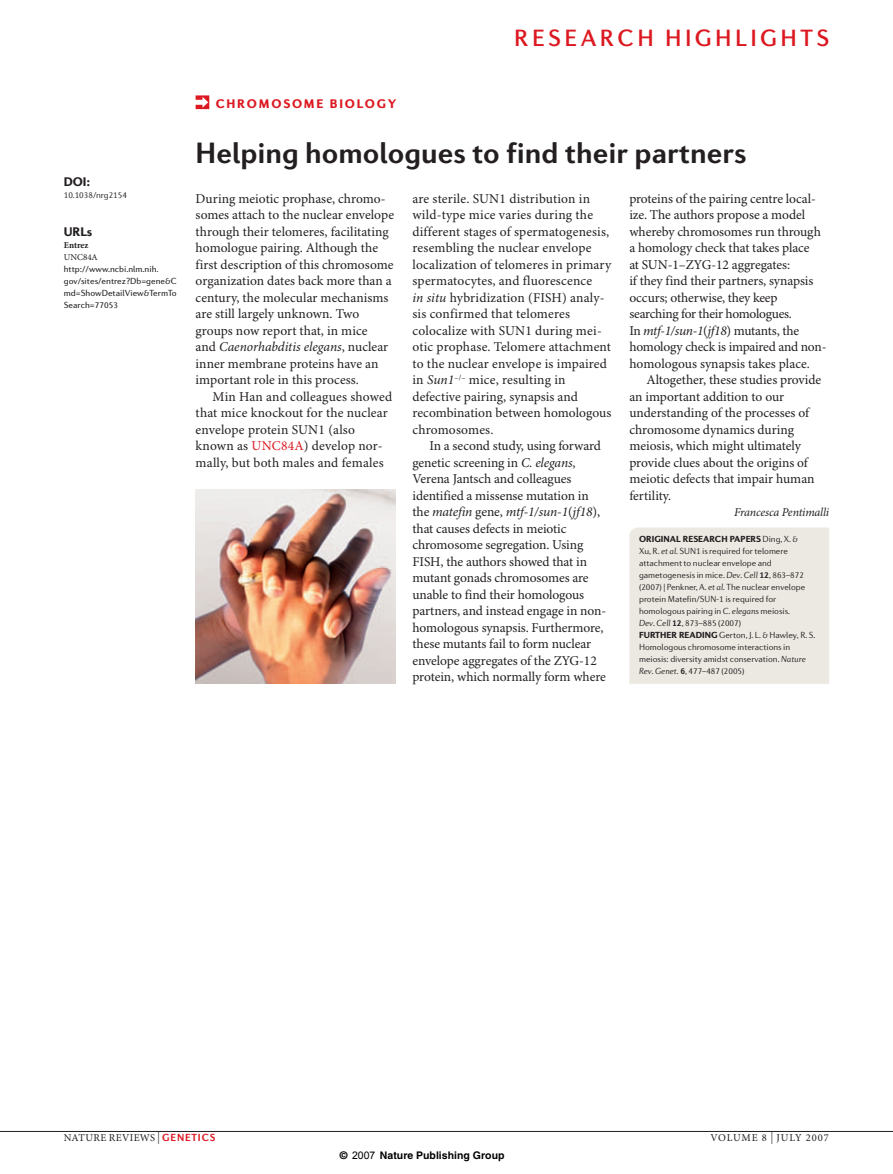
<style>
.page{position:relative;width:893px;height:1174px;background:#fff}
.page>*{position:absolute;margin:0;border:0;box-sizing:border-box;transform-origin:0 0}
.t1{font:700 30px "Diverda Sans LT Std";color:#231f20}
.t2{font:500 24px "Diverda Sans LT Std";letter-spacing:.14em;color:#dc1820}
.t3{font:13.5px/16.5px "Minion Pro";color:#231f20}
.t4{font:900 12.75px "Diverda Sans LT Std";letter-spacing:.14em;color:#dc1820}
.t5{font:900 12.75px "Diverda Sans LT Std";letter-spacing:-.005em;color:#231f20}
.t6{font:italic 12px "Minion Pro";letter-spacing:-.015em;color:#231f20}
.t7{font:700 10.5px "Helvetica";color:#000}
.t8{font:10.5px "Minion Pro";letter-spacing:.045em;color:#231f20}
.t9{font:10.5px "Minion Pro";letter-spacing:.08em;color:#231f20}
.t10{font:300 9px/12px "Diverda Sans LT Std";letter-spacing:-.005em;color:#231f20}
.t11{font:9px/12px "Diverda Sans LT Std";color:#231f20}
.t12{font:700 9px "Minion Pro";letter-spacing:-.005em;color:#231f20}
.t13{font:9px "Minion Pro";color:#231f20}
.s1{font-style:italic}
.s2{color:#dc1820}
.s3{font-weight:900}
.s4{font-weight:700}
.s5{font-size:12px}
.s6{font-family:"Diverda Sans LT Std";font-weight:700;color:#dc1820}
.s7{font-family:"Arial";font-weight:400}
</style>
<div class="page">
<img style="left:196px;top:489px;width:199px;height:195px">
<hr style="left:0;top:1131px;width:893px;height:1px;background:#231f20">
<div style="left:629px;top:527px;width:200px;height:157px;background:#ece8e2"></div>
<svg style="left:196px;top:95px;width:13px;height:14px"></svg>
<h2 class="t2" style="left:514px;top:29px;width:316px">RESEARCH HIGHLIGHTS</h2>
<p class="t5" style="left:64px;top:177px;width:28px">DOI:</p>
<p class="t10" style="left:64px;top:190px;width:65px">10.1038/nrg2154</p>
<p class="t5" style="left:64px;top:227px;width:30px">URLs</p>
<p class="t12" style="left:64px;top:241px;width:26px">Entrez</p>
<p class="t13" style="left:64px;top:253px;width:36px">UNC84A</p>
<p class="t11" style="left:64px;top:263px;width:115px">http://www.ncbi.nlm.nih. gov/sites/entrez?Db=gene&amp;C md=ShowDetailView&amp;TermTo<br>Search=77053</p>
<p class="t4" style="left:216px;top:98px;width:182px">CHROMOSOME BIOLOGY</p>
<h1 class="t1" style="left:196px;top:142px;width:552px">Helping homologues to find their partners</h1>
<p class="t3" style="left:196px;top:191px;width:200px">During meiotic prophase, chromo&shy;somes attach to the nuclear envelope through their telomeres, facilitating homologue pairing. Although the first description of this chromosome organization dates back more than a century, the molecular mechanisms are still largely unknown. Two groups now report that, in mice<br>and <span class="s1">Caenorhabditis elegans</span>, nuclear inner membrane proteins have an important role in this process.</p>
<p class="t3" style="left:196px;top:389px;width:198px;text-indent:17px">Min Han and colleagues showed that mice knockout for the nuclear envelope protein SUN1 (also known as <span class="s2">UNC84A</span>) develop nor&shy;mally, but both males and females</p>
<p class="t3" style="left:412px;top:191px;width:200px">are sterile. SUN1 distribution in wild-type mice varies during the different stages of spermatogenesis, resembling the nuclear envelope localization of telomeres in primary spermatocytes, and fluorescence<br><span class="s1">in situ</span> hybridization (FISH) analy&shy;sis confirmed that telomeres colocalize with SUN1 during mei&shy;otic prophase. Telomere attachment to the nuclear envelope is impaired in <span class="s1">Sun1</span><sup>–/–</sup> mice, resulting in defective pairing, synapsis and recombination between homologous chromosomes.</p>
<p class="t3" style="left:412px;top:439px;width:195px;text-indent:17px">In a second study, using forward genetic screening in <span class="s1">C. elegans</span>, Verena Jantsch and colleagues identified a missense mutation in the <span class="s1">matefin</span> gene, <span class="s1">mtf-1/sun-1</span>(<span class="s1">jf18</span>), that causes defects in meiotic chromosome segregation. Using FISH, the authors showed that in mutant gonads chromosomes are unable to find their homologous partners, and instead engage in non&shy;homologous synapsis. Furthermore, these mutants fail to form nuclear envelope aggregates of the ZYG-12 protein, which normally form where</p>
<p class="t3" style="left:629px;top:191px;width:199px">proteins of the pairing centre local&shy;ize. The authors propose a model whereby chromosomes run through a homology check that takes place<br>at SUN-1–ZYG-12 aggregates:<br>if they find their partners, synapsis occurs; otherwise, they keep searching for their homologues.<br>In <span class="s1">mtf-1/sun-1</span>(<span class="s1">jf18</span>) mutants, the homology check is impaired and non&shy;homologous synapsis takes place.</p>
<p class="t3" style="left:629px;top:373px;width:194px;text-indent:17px">Altogether, these studies provide an important addition to our understanding of the processes of chromosome dynamics during meiosis, which might ultimately provide clues about the origins of meiotic defects that impair human fertility.</p>
<p class="t6" style="left:734px;top:508px;width:97px">Francesca Pentimalli</p>
<p class="t10" style="left:639px;top:534px;width:178px"><span class="s3">ORIGINAL RESEARCH PAPERS</span> Ding, X. &amp;<br>Xu, R. <span class="s1">et al.</span> SUN1 is required for telomere attachment to nuclear envelope and gametogenesis in mice. <span class="s1">Dev. Cell</span> <span class="s4">12</span>, 863–872 (2007) | Penkner, A. <span class="s1">et al.</span> The nuclear envelope protein Matefin/SUN-1 is required for homologous pairing in <span class="s1">C. elegans</span> meiosis.<br><span class="s1">Dev. Cell</span> <span class="s4">12</span>, 873–885 (2007)<br><span class="s3">FURTHER READING</span> Gerton, J. L. &amp; Hawley, R. S.<br>Homologous chromosome interactions in meiosis: diversity amidst conservation. <span class="s1">Nature Rev. Genet.</span> <span class="s4">6</span>, 477–487 (2005)</p>
<p class="t8" style="left:64px;top:1133px;width:153px">NATURE REVIEWS <span class="s5">|</span> <span class="s6">GENETICS</span></p>
<p class="t9" style="left:710px;top:1133px;width:120px">VOLUME 8 <span class="s5">|</span> JULY 2007</p>
<p class="t7" style="left:340px;top:1148px;width:166px">© <span class="s7">2007</span> Nature Publishing Group</p>
</div>
